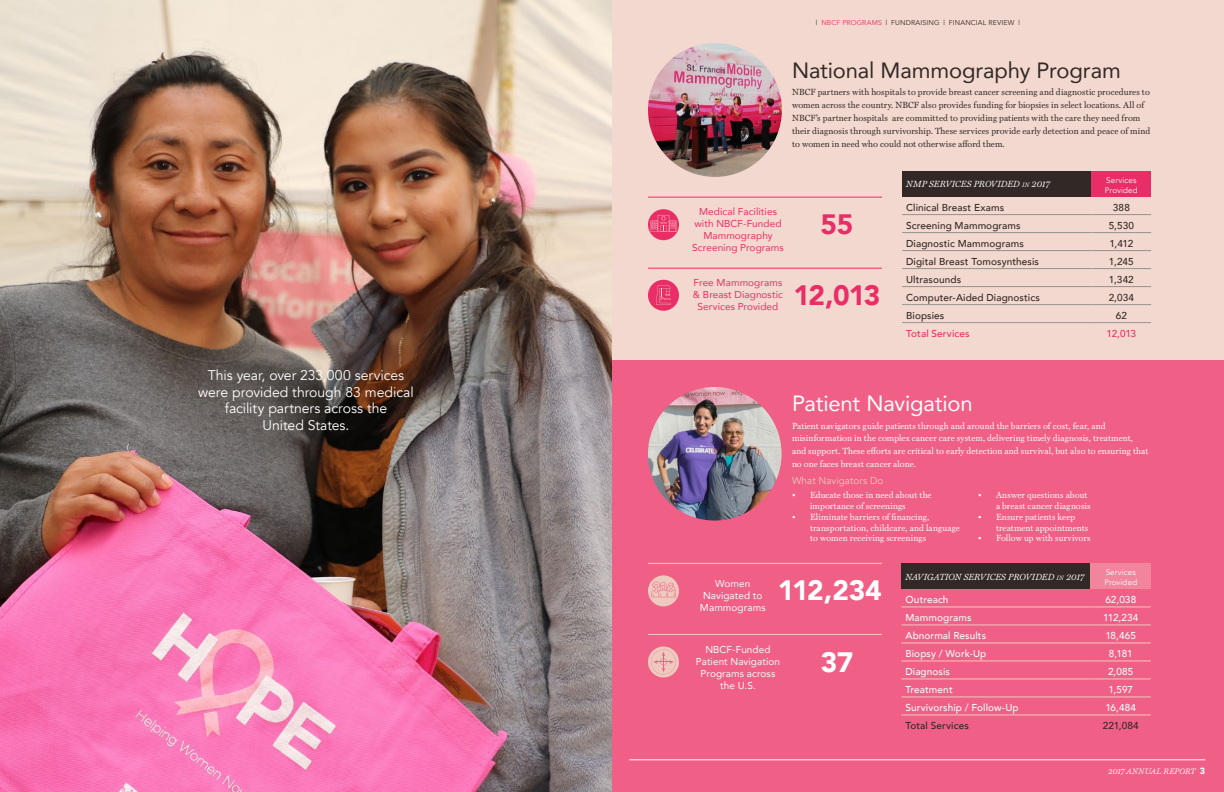
<style>
.page{position:relative;width:1224px;height:792px;background:#fff}
.page>*{position:absolute;margin:0;border:0;box-sizing:border-box;transform-origin:0 0}
.t1{font:900 28px "Avenir";letter-spacing:-.025em;color:#fff}
.t2{font:900 28px "Avenir";letter-spacing:-.04em;color:#e92e67}
.t3{font:22px "Avenir";letter-spacing:-.005em;color:#322826}
.t4{font:22px "Avenir";letter-spacing:-.005em;color:#fff}
.t5{font:14px/16.8px "Avenir";letter-spacing:-.005em;color:#fff;text-align:center}
.t6{font:500 10px "Avenir";letter-spacing:.01em;color:#322826}
.t7{font:500 10px "Avenir";letter-spacing:.01em;color:#fff}
.t8{font:10px/12px "Avenir";letter-spacing:.01em;color:#e92e67;text-align:center}
.t9{font:10px/12px "Avenir";letter-spacing:.01em;color:#fff;text-align:center}
.t10{font:500 10px "Avenir";letter-spacing:.01em;color:#e92e67}
.t11{font:10px "Avenir";letter-spacing:.005em;color:#edc7bb}
.t12{font:9px/10.8px "HK Serif";letter-spacing:.015em;color:#fff}
.t13{font:9px/13px "HK Serif";letter-spacing:.015em;color:#322826}
.t14{font:italic 9px "HK Serif";color:#fff}
.t15{font:8px/9.6px "Avenir";letter-spacing:.015em;color:#fff}
.t16{font:italic 8px "HK Serif";letter-spacing:.01em;color:#fff}
.t17{font:7px "Avenir";letter-spacing:.02em;color:#322826}
.s1{color:#e92e67}
.s2{font-size:6.3px}
.s3{font-family:"Avenir";font-weight:900;font-style:normal;font-size:9px}
</style>
<div class="page">
<div style="left:612px;top:0;width:612px;height:360px;background:#f2d8ce"></div>
<div style="left:612px;top:360px;width:612px;height:432px;background:#f05f85"></div>
<div style="left:902px;top:171px;width:190px;height:26px;background:#322826"></div>
<div style="left:1092px;top:171px;width:59px;height:26px;background:#e92e67"></div>
<hr style="left:902px;top:214px;width:190px;height:1px;background:#94928f">
<hr style="left:1092px;top:214px;width:59px;height:1px;background:#94928f">
<hr style="left:902px;top:232px;width:190px;height:1px;background:#94928f">
<hr style="left:1092px;top:232px;width:59px;height:1px;background:#94928f">
<hr style="left:902px;top:250px;width:190px;height:1px;background:#94928f">
<hr style="left:1092px;top:250px;width:59px;height:1px;background:#94928f">
<hr style="left:902px;top:268px;width:190px;height:1px;background:#94928f">
<hr style="left:1092px;top:268px;width:59px;height:1px;background:#94928f">
<hr style="left:902px;top:286px;width:190px;height:1px;background:#94928f">
<hr style="left:1092px;top:286px;width:59px;height:1px;background:#94928f">
<hr style="left:902px;top:304px;width:190px;height:1px;background:#989693">
<hr style="left:1092px;top:304px;width:59px;height:1px;background:#989693">
<hr style="left:902px;top:322px;width:190px;height:1px;background:#989693">
<hr style="left:1092px;top:322px;width:59px;height:1px;background:#989693">
<img style="left:0;top:0;width:612px;height:792px">
<img style="left:648px;top:43px;width:134px;height:134px;border-radius:67px">
<img style="left:648px;top:387px;width:134px;height:134px;border-radius:67px">
<hr style="left:648px;top:197px;width:234px;height:1px;background:#e92e67">
<hr style="left:648px;top:268px;width:234px;height:1px;background:#e92e67">
<div style="left:901px;top:563px;width:190px;height:26px;background:#322826"></div>
<div style="left:1091px;top:563px;width:60px;height:26px;background:#f0859d"></div>
<hr style="left:901px;top:607px;width:190px;height:1px;background:#eecabe">
<hr style="left:1091px;top:607px;width:60px;height:1px;background:#eecabe">
<hr style="left:901px;top:625px;width:190px;height:1px;background:#eecabe">
<hr style="left:1091px;top:625px;width:60px;height:1px;background:#eecabe">
<hr style="left:901px;top:643px;width:190px;height:1px;background:#eecabe">
<hr style="left:1091px;top:643px;width:60px;height:1px;background:#eecabe">
<hr style="left:901px;top:661px;width:190px;height:1px;background:#eecabe">
<hr style="left:1091px;top:661px;width:60px;height:1px;background:#eecabe">
<hr style="left:901px;top:679px;width:190px;height:1px;background:#eecabe">
<hr style="left:1091px;top:679px;width:60px;height:1px;background:#eecabe">
<hr style="left:901px;top:697px;width:190px;height:1px;background:#eecabe">
<hr style="left:1091px;top:697px;width:60px;height:1px;background:#eecabe">
<hr style="left:901px;top:715px;width:190px;height:1px;background:#eecabe">
<hr style="left:1091px;top:715px;width:60px;height:1px;background:#eecabe">
<div style="left:650px;top:211px;width:27px;height:27px;background:#e92e67;border-radius:50%"></div>
<div style="left:648px;top:209px;width:31px;height:31px;border:4px solid #e92e67;border-radius:50%"></div>
<div style="left:650px;top:282px;width:27px;height:27px;background:#e92e67;border-radius:50%"></div>
<div style="left:648px;top:280px;width:31px;height:31px;border:4px solid #e92e67;border-radius:50%"></div>
<svg style="left:650px;top:215px;width:26px;height:17px"></svg>
<svg style="left:656px;top:286px;width:15px;height:19px"></svg>
<hr style="left:648px;top:563px;width:234px;height:1px;background:#eecabe">
<hr style="left:648px;top:634px;width:234px;height:1px;background:#eecabe">
<div style="left:648px;top:646px;width:31px;height:32px;border:4px solid #eecabe;border-radius:50%"></div>
<svg style="left:651px;top:649px;width:25px;height:26px"></svg>
<svg style="left:650px;top:577px;width:27px;height:27px"></svg>
<div style="left:648px;top:575px;width:31px;height:31px;border:4px solid #eecabe;border-radius:50%"></div>
<svg style="left:651px;top:582px;width:25px;height:15px"></svg>
<hr style="left:629px;top:760px;width:576px;height:1px;background:#fff">
<h3 class="t5" style="left:198px;top:367px;width:217px">This year, over 233,000 services were provided through 83 medical facility partners across the<br>United States.</h3>
<p class="t17" style="left:816px;top:19px;width:206px">| <span class="s1">NBCF PROGRAMS</span> | FUNDRAISING | FINANCIAL REVIEW |</p>
<h2 class="t3" style="left:792px;top:53px;width:330px">National Mammography Program</h2>
<p class="t13" style="left:792px;top:85px;width:360px">NBCF partners with hospitals to provide breast cancer screening and diagnostic procedures to women across the country. NBCF also provides funding for biopsies in select locations. All of NBCF’s partner hospitals are committed to providing patients with the care they need from their diagnosis through survivorship. These services provide early detection and peace of mind to women in need who could not otherwise afford them.</p>
<p class="t8" style="left:692px;top:205px;width:93px">Medical Facilities with NBCF-Funded<br>Mammography<br>Screening Programs</p>
<p class="t8" style="left:693px;top:277px;width:92px">Free Mammograms &amp; Breast Diagnostic<br>Services Provided</p>
<h1 class="t2" style="left:821px;top:200px;width:34px">55</h1>
<h1 class="t2" style="left:794px;top:272px;width:88px">12,013</h1>
<p class="t14" style="left:906px;top:178px;width:145px">NMP SERVICES PROVIDED <span class="s2">in</span> 2017</p>
<p class="t15" style="left:1105px;top:176px;width:34px">Services<br>Provided</p>
<p class="t6" style="left:906px;top:198px;width:100px">Clinical Breast Exams</p>
<p class="t6" style="left:1113px;top:198px;width:19px">388</p>
<p class="t6" style="left:906px;top:216px;width:116px">Screening Mammograms</p>
<p class="t6" style="left:1109px;top:216px;width:27px">5,530</p>
<p class="t6" style="left:906px;top:234px;width:119px">Diagnostic Mammograms</p>
<p class="t6" style="left:1110px;top:234px;width:25px">1,412</p>
<p class="t6" style="left:906px;top:252px;width:134px">Digital Breast Tomosynthesis</p>
<p class="t6" style="left:1109px;top:252px;width:26px">1,245</p>
<p class="t6" style="left:906px;top:270px;width:56px">Ultrasounds</p>
<p class="t6" style="left:1109px;top:270px;width:26px">1,342</p>
<p class="t6" style="left:906px;top:288px;width:135px">Computer-Aided Diagnostics</p>
<p class="t6" style="left:1109px;top:288px;width:27px">2,034</p>
<p class="t6" style="left:906px;top:306px;width:40px">Biopsies</p>
<p class="t6" style="left:1116px;top:306px;width:13px">62</p>
<p class="t10" style="left:906px;top:324px;width:65px">Total Services</p>
<p class="t10" style="left:1107px;top:324px;width:31px">12,013</p>
<h2 class="t4" style="left:792px;top:386px;width:182px">Patient Navigation</h2>
<p class="t12" style="left:792px;top:418px;width:358px;line-height:13px">Patient navigators guide patients through and around the barriers of cost, fear, and misinformation in the complex cancer care system, delivering timely diagnosis, treatment, and support. These efforts are critical to early detection and survival, but also to ensuring that no one faces breast cancer alone.</p>
<p class="t11" style="left:792px;top:475px;width:93px">What Navigators Do</p>
<p class="t12" style="left:810px;top:489px;width:123px;text-indent:-18px">• Educate those in need about the importance of screenings</p>
<p class="t12" style="left:810px;top:511px;width:151px;text-indent:-18px">• Eliminate barriers of financing, transportation, childcare, and language to women receiving screenings</p>
<p class="t12" style="left:996px;top:489px;width:96px;text-indent:-18px">• Answer questions about a breast cancer diagnosis</p>
<p class="t12" style="left:996px;top:511px;width:94px;text-indent:-18px">• Ensure patients keep treatment appointments</p>
<p class="t12" style="left:978px;top:532px;width:114px">• Follow up with survivors</p>
<p class="t14" style="left:905px;top:570px;width:181px">NAVIGATION SERVICES PROVIDED <span class="s2">in</span> 2017</p>
<p class="t15" style="left:1104px;top:568px;width:34px">Services<br>Provided</p>
<p class="t7" style="left:905px;top:591px;width:45px">Outreach</p>
<p class="t7" style="left:1105px;top:591px;width:32px">62,038</p>
<p class="t7" style="left:905px;top:609px;width:68px">Mammograms</p>
<p class="t7" style="left:1103px;top:609px;width:37px">112,234</p>
<p class="t7" style="left:905px;top:627px;width:82px">Abnormal Results</p>
<p class="t7" style="left:1105px;top:627px;width:32px">18,465</p>
<p class="t7" style="left:905px;top:645px;width:82px">Biopsy / Work-Up</p>
<p class="t7" style="left:1109px;top:645px;width:25px">8,181</p>
<p class="t7" style="left:905px;top:663px;width:46px">Diagnosis</p>
<p class="t7" style="left:1108px;top:663px;width:27px">2,085</p>
<p class="t7" style="left:905px;top:681px;width:49px">Treatment</p>
<p class="t7" style="left:1108px;top:681px;width:26px">1,597</p>
<p class="t7" style="left:905px;top:699px;width:115px">Survivorship / Follow-Up</p>
<p class="t7" style="left:1105px;top:699px;width:32px">16,484</p>
<p class="t6" style="left:905px;top:717px;width:65px">Total Services</p>
<p class="t6" style="left:1103px;top:717px;width:38px">221,084</p>
<h1 class="t1" style="left:778px;top:567px;width:105px">112,234</h1>
<p class="t9" style="left:700px;top:578px;width:67px">Women<br>Navigated to<br>Mammograms</p>
<p class="t9" style="left:696px;top:643px;width:86px">NBCF-Funded<br>Patient Navigation<br>Programs across the U.S.</p>
<h1 class="t1" style="left:821px;top:638px;width:34px">37</h1>
<p class="t16" style="left:1108px;top:766px;width:99px">2017 ANNUAL REPORT <span class="s3">3</span></p>
</div>
